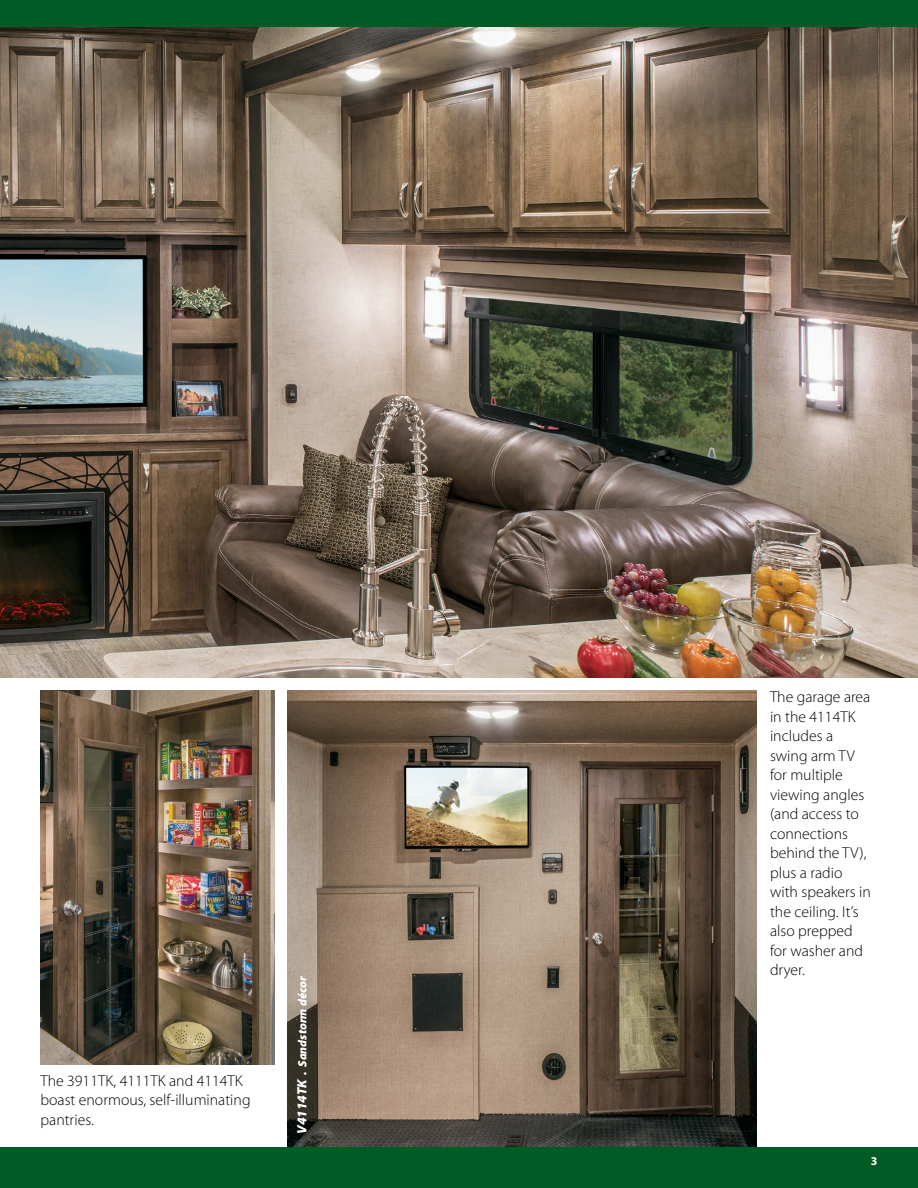
<style>
.page{position:relative;width:918px;height:1188px;background:#fff}
.page>*{position:absolute;margin:0;border:0;box-sizing:border-box;transform-origin:0 0}
.t1{font:300 15.75px/19.5px "Myriad Pro";color:#000}
.t2{font:italic 900 12px "Myriad Pro";color:#fff}
.t3{font:700 12px "Myriad Pro";color:#fff}
.s1{font-size:13.5px}
</style>
<div class="page">
<div style="left:0;top:0;width:918px;height:27px;background:#005b24"></div>
<img style="left:0;top:27px;width:918px;height:650px">
<img style="left:288px;top:691px;width:469px;height:457px">
<img style="left:40px;top:691px;width:234px;height:373px">
<div style="left:0;top:1148px;width:918px;height:40px;background:#005b24"></div>
<p class="t1" style="left:40px;top:1071px;width:212px">The 3911TK, 4111TK and 4114TK boast enormous, self-illuminating pantries.</p>
<p class="t2" style="left:295px;top:1134px;width:160px;rotate:-90deg"><span class="s1">V4114TK</span> . Sandstorm décor</p>
<p class="t1" style="left:770px;top:687px;width:102px">The garage area in the 4114TK includes a swing arm TV for multiple viewing angles (and access to connections behind the TV), plus a radio with speakers in the ceiling. It’s also prepped for washer and dryer.</p>
<p class="t3" style="left:871px;top:1153px;width:8px">3</p>
</div>
